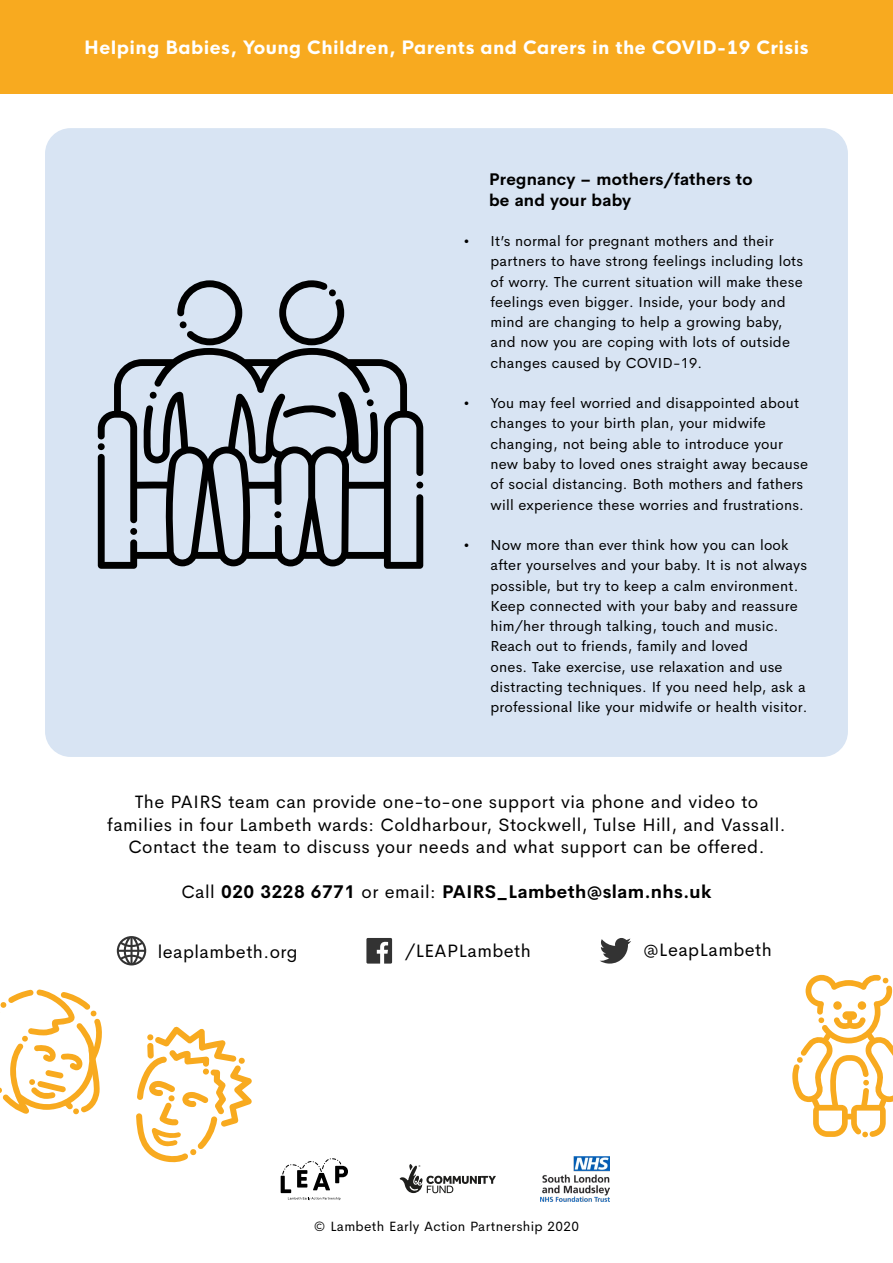
<style>
.page{position:relative;width:893px;height:1263px;background:#fff}
.page>*{position:absolute;margin:0;border:0;box-sizing:border-box;transform-origin:0 0}
.t1{font:18px/22.5px "Cerebri Sans";letter-spacing:.025em;color:#000;text-align:center}
.t2{font:18px "HK Nova Extra Bold R";letter-spacing:.025em;color:#fff}
.t3{font:700 18px "Cerebri Sans";letter-spacing:.025em;color:#000}
.t4{font:700 16.5px/21px "Cerebri Sans";letter-spacing:.015em;color:#000}
.t5{font:14.55px/20.2px "Cerebri Sans";letter-spacing:.015em;color:#000}
.t6{font:13.5px "Cerebri Sans";letter-spacing:.025em;color:#000}
.s1{font-weight:400}
</style>
<div class="page">
<div style="left:0;top:0;width:893px;height:94px;background:#f8aa1f"></div>
<div style="left:45px;top:128px;width:803px;height:629px;background:#d8e4f3;border-radius:26px"></div>
<svg style="left:281px;top:1158px;width:67px;height:42px"></svg>
<svg style="left:400px;top:1164px;width:96px;height:29px"></svg>
<img style="left:540px;top:1156px;width:70px;height:46px">
<svg style="left:366px;top:938px;width:26px;height:25px"></svg>
<svg style="left:600px;top:938px;width:31px;height:25px"></svg>
<svg style="left:117px;top:936px;width:29px;height:29px"></svg>
<svg style="left:792px;top:975px;width:101px;height:162px"></svg>
<svg style="left:0;top:989px;width:102px;height:125px"></svg>
<svg style="left:136px;top:1026px;width:116px;height:137px"></svg>
<svg style="left:98px;top:348px;width:325px;height:221px"></svg>
<svg style="left:416px;top:481px;width:7px;height:7px"></svg>
<svg style="left:98px;top:443px;width:7px;height:7px"></svg>
<svg style="left:130px;top:528px;width:7px;height:7px"></svg>
<svg style="left:150px;top:392px;width:7px;height:7px"></svg>
<svg style="left:279px;top:280px;width:65px;height:65px"></svg>
<svg style="left:177px;top:280px;width:65px;height:65px"></svg>
<p class="t2" style="left:84px;top:32px;width:726px">Helping Babies, Young Children, Parents and Carers in the COVID-19 Crisis</p>
<p class="t4" style="left:489px;top:168px;width:265px">Pregnancy – mothers/fathers to be and your baby</p>
<p class="t5" style="left:490px;top:230px;width:314px;text-indent:-27px">• It’s normal for pregnant mothers and their partners to have strong feelings including lots of worry. The current situation will make these feelings even bigger. Inside, your body and mind are changing to help a growing baby, and now you are coping with lots of outside changes caused by COVID-19.</p>
<p class="t5" style="left:490px;top:392px;width:319px;text-indent:-27px">• You may feel worried and disappointed about changes to your birth plan, your midwife changing, not being able to introduce your new baby to loved ones straight away because of social distancing. Both mothers and fathers will experience these worries and frustrations.</p>
<p class="t5" style="left:490px;top:534px;width:319px;text-indent:-27px">• Now more than ever think how you can look after yourselves and your baby. It is not always possible, but try to keep a calm environment.<br>Keep connected with your baby and reassure him/her through talking, touch and music.<br>Reach out to friends, family and loved<br>ones. Take exercise, use relaxation and use distracting techniques. If you need help, ask a professional like your midwife or health visitor.</p>
<p class="t1" style="left:107px;top:789px;width:680px">The PAIRS team can provide one-to-one support via phone and video to families in four Lambeth wards: Coldharbour, Stockwell, Tulse Hill, and Vassall.<br>Contact the team to discuss your needs and what support can be offered.</p>
<p class="t3" style="left:181px;top:877px;width:532px"><span class="s1">Call</span> 020 3228 6771 <span class="s1">or email:</span> PAIRS_Lambeth@slam.nhs.uk</p>
<p class="t1" style="left:158px;top:938px;width:141px">leaplambeth.org</p>
<p class="t1" style="left:405px;top:938px;width:127px">/LEAPLambeth</p>
<p class="t1" style="left:643px;top:937px;width:130px">@LeapLambeth</p>
<p class="t6" style="left:314px;top:1215px;width:267px">© Lambeth Early Action Partnership 2020</p>
</div>
